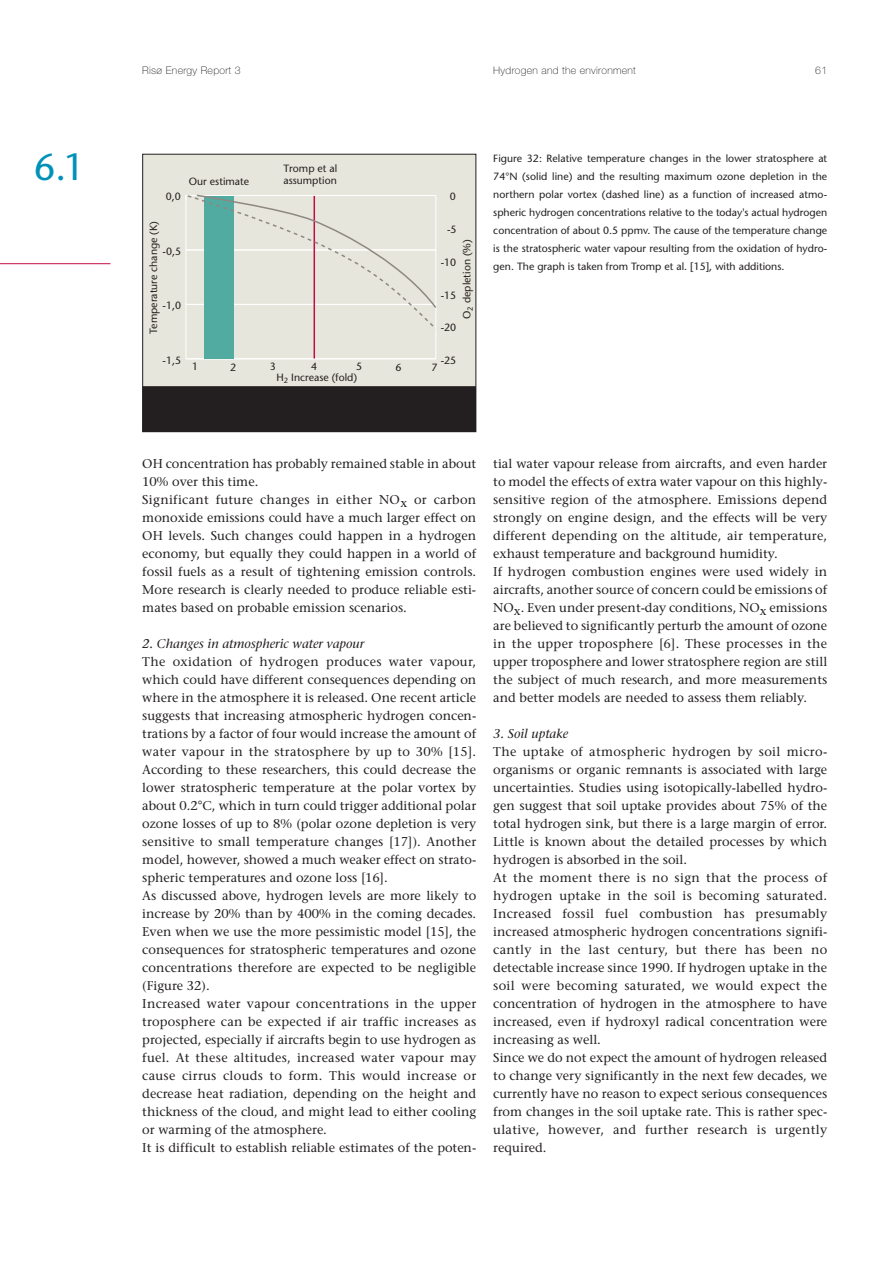
<style>
.page{position:relative;width:893px;height:1263px;background:#fff}
.page>*{position:absolute;margin:0;border:0;box-sizing:border-box;transform-origin:0 0}
.t1{font:37.5px "Stone Sans";color:#0091b9}
.t2{font:12.75px/18px "Stone Serif";color:#231f20}
.t3{font:italic 12.75px "Stone Serif";color:#231f20}
.t4{font:10.5px/18px "Stone Sans";color:#231f20;text-align:justify}
.t5{font:100 10.5px "Helvetica Neue";letter-spacing:.03em;color:#231f20}
</style>
<div class="page">
<hr style="left:0;top:263px;width:110px;height:1px;background:#c40c42">
<div style="left:143px;top:154px;width:333px;height:236px;background:#e7e6dc"></div>
<div style="left:143px;top:386px;width:333px;height:46px;background:#231f20"></div>
<hr style="left:185px;top:196px;width:1px;height:163px;background:#fff">
<hr style="left:435px;top:196px;width:1px;height:163px;background:#fff">
<hr style="left:186px;top:358px;width:250px;height:1px;background:#fff">
<hr style="left:313px;top:196px;width:2px;height:163px;background:#c40c42">
<div style="left:204px;top:196px;width:30px;height:163px;background:#51aba0"></div>
<svg style="left:185px;top:194px;width:252px;height:137px"></svg>
<div style="left:142px;top:154px;width:334px;height:278px;border:1px solid #231f20"></div>
<h1 class="t1" style="left:34px;top:153px;width:53px">6.1</h1>
<p class="t5" style="left:142px;top:67px;width:100px">Risø Energy Report 3</p>
<p class="t5" style="left:493px;top:67px;width:144px">Hydrogen and the environment</p>
<p class="t5" style="left:815px;top:67px;width:13px">61</p>
<p class="t4" style="left:166px;top:189px;width:17px">0,0</p>
<p class="t4" style="left:146px;top:334px;width:115px;rotate:-90deg">Temperature change (K)</p>
<p class="t4" style="left:163px;top:243px;width:20px">-0,5</p>
<p class="t4" style="left:163px;top:298px;width:20px">-1,0</p>
<p class="t4" style="left:163px;top:352px;width:20px">-1,5</p>
<p class="t4" style="left:189px;top:173px;width:62px">Our estimate</p>
<p class="t4" style="left:283px;top:163px;width:55px;line-height:12px">Tromp et al assumption</p>
<p class="t4" style="left:450px;top:189px;width:8px">0</p>
<p class="t4" style="left:447px;top:222px;width:11px">-5</p>
<p class="t4" style="left:459px;top:319px;width:81px;rotate:-90deg">O<sub>2</sub> depletion (%)</p>
<p class="t4" style="left:440px;top:254px;width:17px">-10</p>
<p class="t4" style="left:440px;top:287px;width:17px">-15</p>
<p class="t4" style="left:440px;top:320px;width:17px">-20</p>
<p class="t4" style="left:440px;top:353px;width:17px">-25</p>
<p class="t4" style="left:192px;top:359px;width:8px">1</p>
<p class="t4" style="left:230px;top:360px;width:8px">2</p>
<p class="t4" style="left:270px;top:359px;width:8px">3</p>
<p class="t4" style="left:311px;top:359px;width:8px">4</p>
<p class="t4" style="left:356px;top:359px;width:8px">5</p>
<p class="t4" style="left:395px;top:359px;width:8px">6</p>
<p class="t4" style="left:431px;top:359px;width:8px">7</p>
<p class="t4" style="left:276px;top:369px;width:82px">H<sub>2</sub> Increase (fold)</p>
<p class="t4" style="left:493px;top:151px;width:335px">Figure 32: Relative temperature changes in the lower stratosphere at 74°N (solid line) and the resulting maximum ozone depletion in the northern polar vortex (dashed line) as a function of increased atmo&shy;spheric hydrogen concentrations relative to the today's actual hydrogen concentration of about 0.5 ppmv. The cause of the temperature change is the stratospheric water vapour resulting from the oxidation of hydro&shy;gen. The graph is taken from Tromp et al. [15], with additions.</p>
<p class="t2" style="left:142px;top:456px;width:335px">OH concentration has probably remained stable in about 10% over this time.<br>Significant future changes in either NO<sub>x</sub> or carbon monoxide emissions could have a much larger effect on OH levels. Such changes could happen in a hydrogen economy, but equally they could happen in a world of fossil fuels as a result of tightening emission controls.<br>More research is clearly needed to produce reliable esti&shy;mates based on probable emission scenarios.</p>
<p class="t3" style="left:142px;top:639px;width:223px">2. Changes in atmospheric water vapour</p>
<p class="t2" style="left:142px;top:654px;width:335px">The oxidation of hydrogen produces water vapour, which could have different consequences depending on where in the atmosphere it is released. One recent article suggests that increasing atmospheric hydrogen concen&shy;trations by a factor of four would increase the amount of water vapour in the stratosphere by up to 30% [15].<br>According to these researchers, this could decrease the lower stratospheric temperature at the polar vortex by about 0.2°C, which in turn could trigger additional polar ozone losses of up to 8% (polar ozone depletion is very sensitive to small temperature changes [17]). Another model, however, showed a much weaker effect on strato&shy;spheric temperatures and ozone loss [16].<br>As discussed above, hydrogen levels are more likely to increase by 20% than by 400% in the coming decades.<br>Even when we use the more pessimistic model [15], the consequences for stratospheric temperatures and ozone concentrations therefore are expected to be negligible (Figure 32).<br>Increased water vapour concentrations in the upper troposphere can be expected if air traffic increases as projected, especially if aircrafts begin to use hydrogen as fuel. At these altitudes, increased water vapour may cause cirrus clouds to form. This would increase or decrease heat radiation, depending on the height and thickness of the cloud, and might lead to either cooling or warming of the atmosphere.<br>It is difficult to establish reliable estimates of the poten-</p>
<p class="t2" style="left:493px;top:456px;width:335px">tial water vapour release from aircrafts, and even harder to model the effects of extra water vapour on this highly&shy;sensitive region of the atmosphere. Emissions depend strongly on engine design, and the effects will be very different depending on the altitude, air temperature, exhaust temperature and background humidity.<br>If hydrogen combustion engines were used widely in aircrafts, another source of concern could be emissions of NO<sub>x</sub>. Even under present-day conditions, NO<sub>x</sub> emissions are believed to significantly perturb the amount of ozone in the upper troposphere [6]. These processes in the upper troposphere and lower stratosphere region are still the subject of much research, and more measurements and better models are needed to assess them reliably.</p>
<p class="t3" style="left:493px;top:729px;width:76px">3. Soil uptake</p>
<p class="t2" style="left:493px;top:744px;width:335px">The uptake of atmospheric hydrogen by soil micro&shy;organisms or organic remnants is associated with large uncertainties. Studies using isotopically-labelled hydro&shy;gen suggest that soil uptake provides about 75% of the total hydrogen sink, but there is a large margin of error.<br>Little is known about the detailed processes by which hydrogen is absorbed in the soil.<br>At the moment there is no sign that the process of hydrogen uptake in the soil is becoming saturated.<br>Increased fossil fuel combustion has presumably increased atmospheric hydrogen concentrations signifi&shy;cantly in the last century, but there has been no detectable increase since 1990. If hydrogen uptake in the soil were becoming saturated, we would expect the concentration of hydrogen in the atmosphere to have increased, even if hydroxyl radical concentration were increasing as well.<br>Since we do not expect the amount of hydrogen released to change very significantly in the next few decades, we currently have no reason to expect serious consequences from changes in the soil uptake rate. This is rather spec&shy;ulative, however, and further research is urgently required.</p>
</div>
